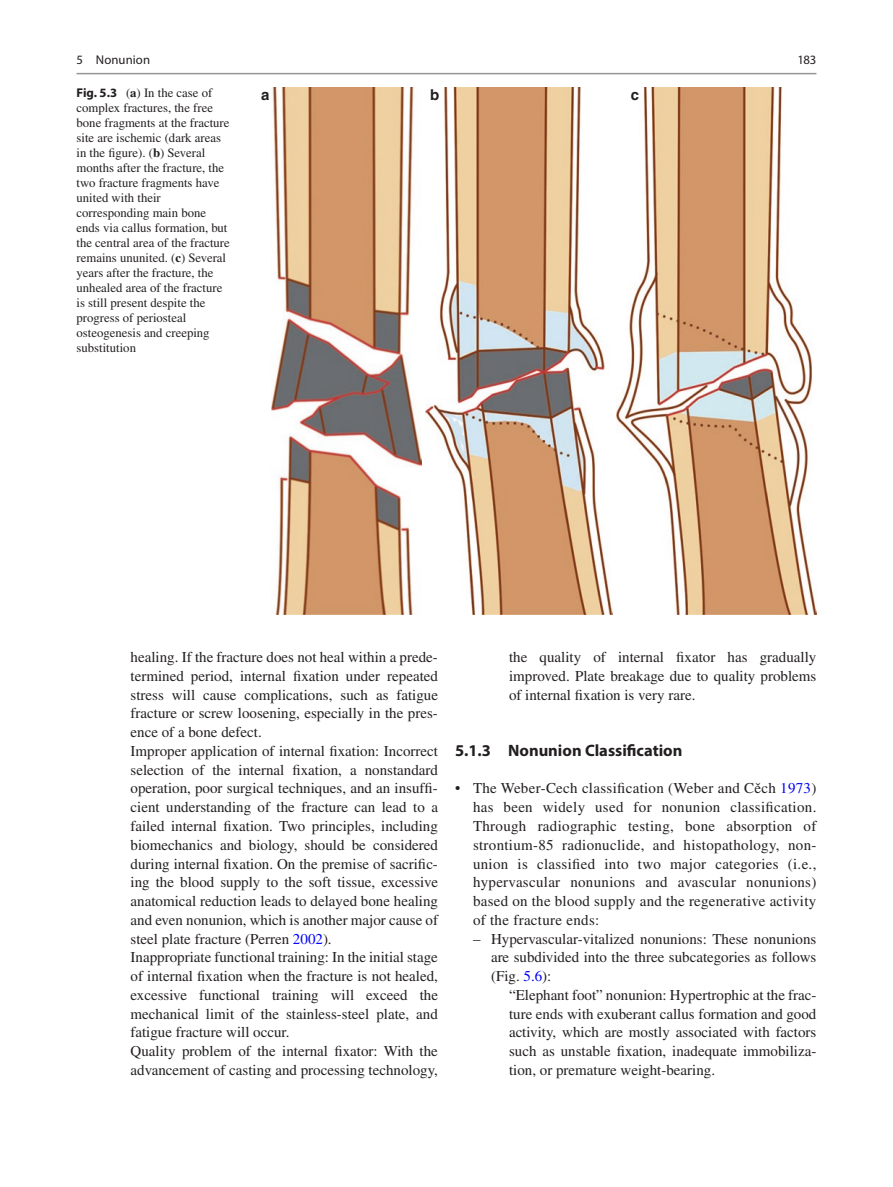
<style>
.page{position:relative;width:893px;height:1187px;background:#fff}
.page>*{position:absolute;margin:0;border:0;box-sizing:border-box;transform-origin:0 0}
._2_hd{font:700 16.5px "Myriad Pro";color:#231f20}
.Unn_list_mid{font:15px/18.8px "Times LT Std";color:#231f20;text-align:justify}
.Unn_list_top{font:15px/18.8px "Times LT Std";color:#231f20;text-align:justify}
.Unn_list_bot{font:15px/18.8px "Times LT Std";color:#231f20}
.t1{font:15px "Helvetica Bold 2";color:#231f20}
.t2{font:12.75px/15px "Times LT Std";color:#231f20}
.t3{font:12.75px "Myriad Pro";letter-spacing:.005em;color:#231f20}
.s1{font-family:"Myriad Pro";font-weight:700}
.s2{font-weight:700}
.s3{color:#0000fa}
.s4{font-family:"STIX General"}
</style>
<div class="page">
<img style="left:272px;top:88px;width:150px;height:526px">
<img style="left:426px;top:88px;width:186px;height:526px">
<img style="left:616px;top:88px;width:200px;height:526px">
<hr style="left:77px;top:73px;width:739px;height:1px;background:#939598">
<p class="t3" style="left:77px;top:52px;width:75px">5 Nonunion</p>
<p class="t2" style="left:77px;top:85px;width:137px"><span class="s1">Fig. 5.3</span> (<span class="s2">a</span>) In the case of</p>
<p class="t1" style="left:261px;top:86px;width:10px">a</p>
<p class="t1" style="left:430px;top:86px;width:11px">b</p>
<p class="t1" style="left:631px;top:86px;width:10px">c</p>
<p class="t2" style="left:77px;top:100px;width:155px">complex fractures, the free bone fragments at the fracture site are ischemic (dark areas in the figure). (<span class="s2">b</span>) Several months after the fracture, the two fracture fragments have united with their corresponding main bone ends via callus formation, but the central area of the fracture remains ununited. (<span class="s2">c</span>) Several years after the fracture, the unhealed area of the fracture is still present despite the progress of periosteal osteogenesis and creeping substitution</p>
<p class="t3" style="left:797px;top:52px;width:20px">183</p>
<p class="Unn_list_top" style="left:131px;top:647px;width:309px">healing. If the fracture does not heal within a prede&shy;termined period, internal fixation under repeated stress will cause complications, such as fatigue fracture or screw loosening, especially in the pres&shy;ence of a bone defect.</p>
<p class="Unn_list_mid" style="left:131px;top:741px;width:309px">Improper application of internal fixation: Incorrect selection of the internal fixation, a nonstandard operation, poor surgical techniques, and an insuffi&shy;cient understanding of the fracture can lead to a failed internal fixation. Two principles, including biomechanics and biology, should be considered during internal fixation. On the premise of sacrific&shy;ing the blood supply to the soft tissue, excessive anatomical reduction leads to delayed bone healing and even nonunion, which is another major cause of steel plate fracture (Perren <span class="s3">2002</span>).</p>
<p class="Unn_list_mid" style="left:131px;top:947px;width:309px">Inappropriate functional training: In the initial stage of internal fixation when the fracture is not healed, excessive functional training will exceed the mechanical limit of the stainless-steel plate, and fatigue fracture will occur.</p>
<p class="Unn_list_bot" style="left:131px;top:1041px;width:309px">Quality problem of the internal fixator: With the advancement of casting and processing technology,</p>
<p class="Unn_list_bot" style="left:509px;top:647px;width:309px;text-align:justify">the quality of internal fixator has gradually improved. Plate breakage due to quality problems of internal fixation is very rare.</p>
<h3 class="_2_hd" style="left:455px;top:739px;width:229px">5.1.3 Nonunion Classification</h3>
<p class="Unn_list_mid" style="left:473px;top:779px;width:345px;text-indent:-18px">• The Weber-Cech classification (Weber and C<span class="s4">ě</span>ch <span class="s3">1973</span>) has been widely used for nonunion classification.<br>Through radiographic testing, bone absorption of strontium-85 radionuclide, and histopathology, non&shy;union is classified into two major categories (i.e., hypervascular nonunions and avascular nonunions) based on the blood supply and the regenerative activity of the fracture ends:</p>
<p class="Unn_list_mid" style="left:491px;top:929px;width:327px;text-indent:-18px">– Hypervascular-vitalized nonunions: These nonunions are subdivided into the three subcategories as follows (Fig. <span class="s3">5.6</span>):</p>
<p class="Unn_list_top" style="left:509px;top:985px;width:309px">“Elephant foot” nonunion: Hypertrophic at the frac&shy;ture ends with exuberant callus formation and good activity, which are mostly associated with factors such as unstable fixation, inadequate immobiliza&shy;tion, or premature weight-bearing.</p>
</div>
